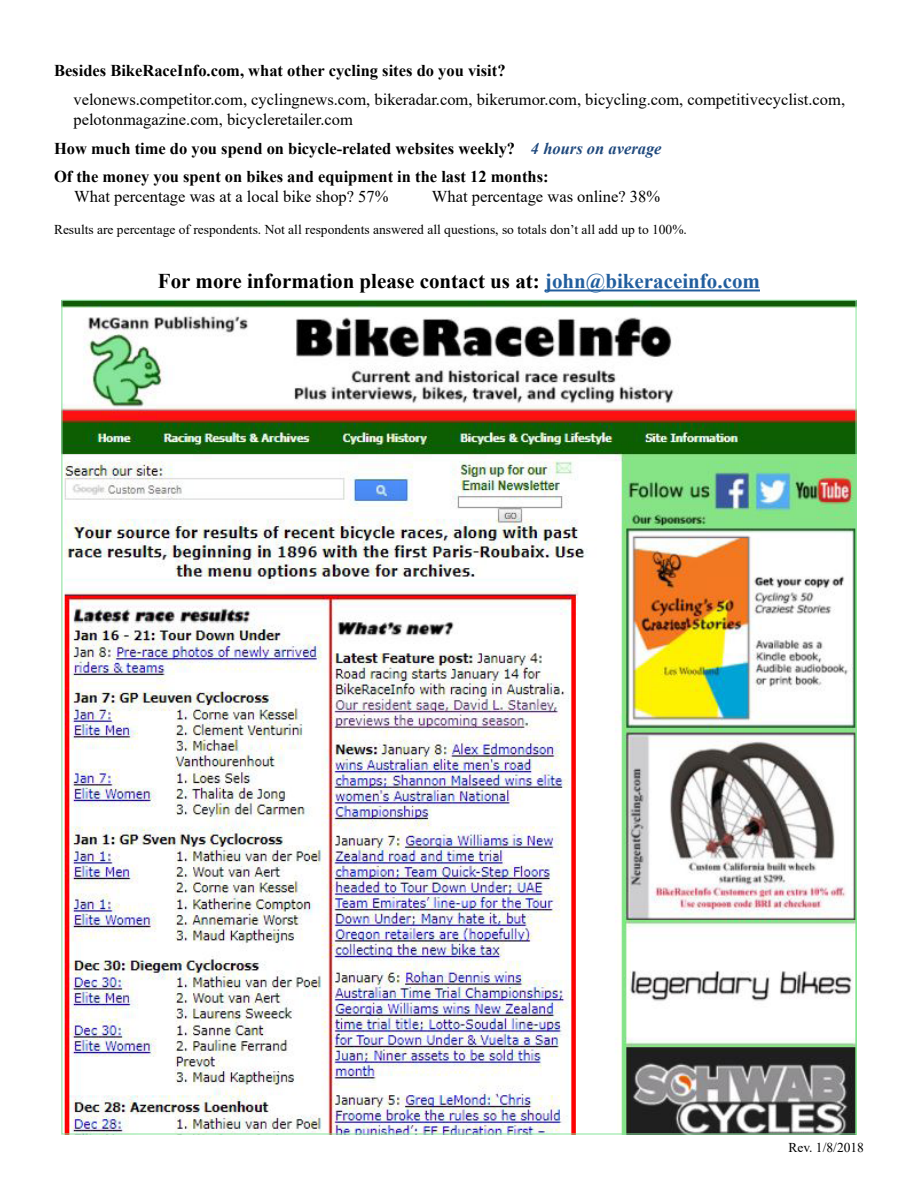
<style>
.page{position:relative;width:918px;height:1188px;background:#fff}
.page>*{position:absolute;margin:0;border:0;box-sizing:border-box;transform-origin:0 0}
.t1{font:700 21px "Times New Roman";color:#000}
.t2{font:16.5px/19.8px "Times New Roman";color:#000}
.t3{font:700 16.5px/28.8px "Times New Roman";color:#000}
.t4{font:13.5px "Times New Roman";color:#000}
.s1{font-style:italic;color:#1f497d}
.s2{color:#215e9e}
</style>
<div class="page">
<hr style="left:545px;top:289px;width:215px;height:2px;background:#215e9e">
<img style="left:64px;top:302px;width:790px;height:830px">
<p class="t3" style="left:54px;top:56px;width:453px">Besides BikeRaceInfo.com, what other cycling sites do you visit?</p>
<p class="t2" style="left:74px;top:89px;width:773px">velonews.competitor.com, cyclingnews.com, bikeradar.com, bikerumor.com, bicycling.com, competitivecyclist.com, pelotonmagazine.com, bicycleretailer.com</p>
<p class="t3" style="left:54px;top:133px;width:609px">How much time do you spend on bicycle-related websites weekly? <span class="s1">4 hours on average<br></span>Of the money you spent on bikes and equipment in the last 12 months:</p>
<p class="t2" style="left:74px;top:186px;width:316px">What percentage was at a local bike shop? 57%</p>
<p class="t2" style="left:432px;top:186px;width:230px">What percentage was online? 38%</p>
<p class="t4" style="left:54px;top:220px;width:634px">Results are percentage of respondents. Not all respondents answered all questions, so totals don’t all add up to 100%.</p>
<p class="t1" style="left:158px;top:266px;width:604px">For more information please contact us at: <span class="s2">john@bikeraceinfo.com</span></p>
<p class="t4" style="left:788px;top:1138px;width:77px">Rev. 1/8/2018</p>
</div>
